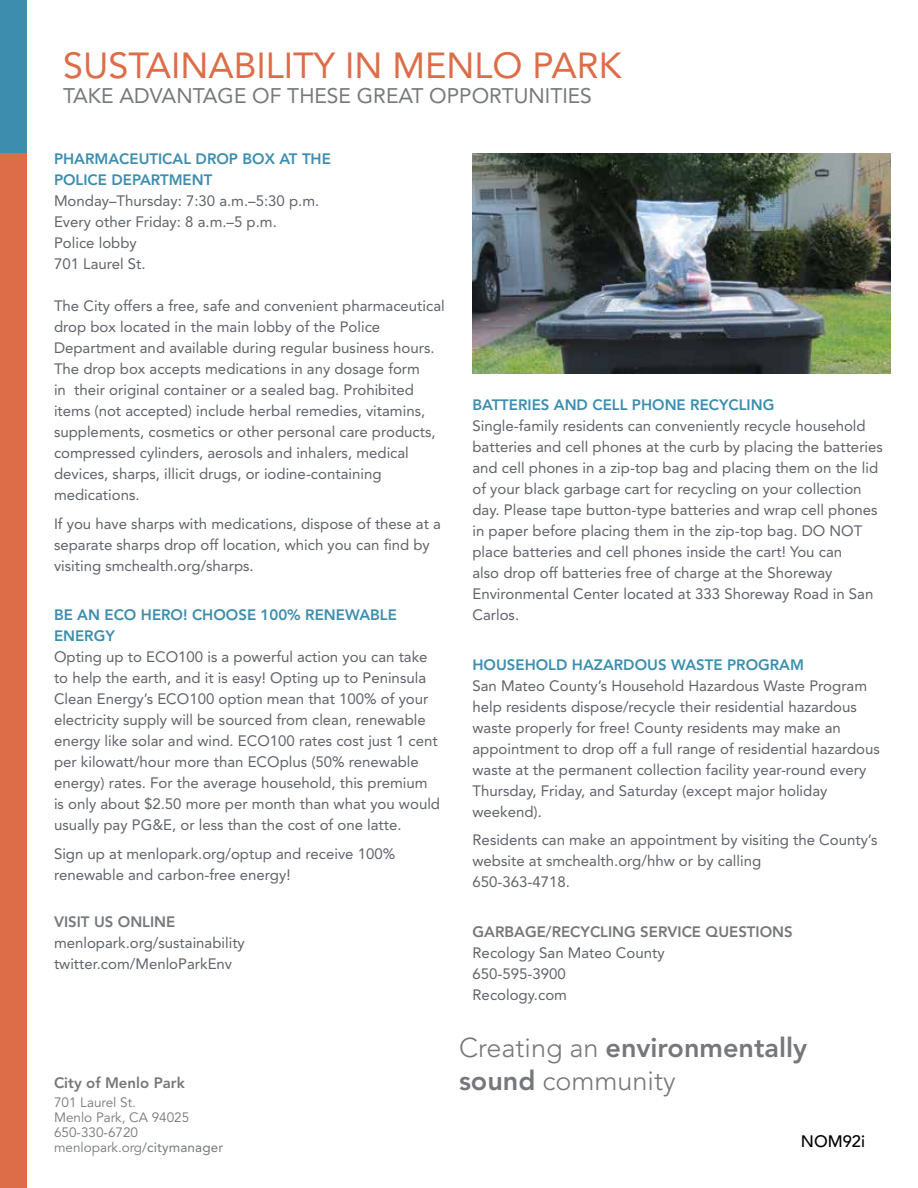
<style>
.page{position:relative;width:918px;height:1188px;background:#fff}
.page>*{position:absolute;margin:0;border:0;box-sizing:border-box;transform-origin:0 0}
.t1{font:36px "Avenir LT Std";color:#dd6d48}
.t2{font:800 27px/32.4px "Avenir LT Std";color:#76777a}
.t3{font:21px "Avenir LT Std";color:#75787c}
.t4{font:500 16.5px "Avenir";color:#000}
.t5{font:15px/21px "Avenir LT Std";color:#5f636a}
.t6{font:800 15px/21px "Avenir LT Std";color:#3d8dae}
.t7{font:800 15px "Avenir LT Std";color:#76777a}
.t8{font:800 15px "Avenir LT Std";color:#75787c}
.t9{font:13.5px/15px "Avenir LT Std";color:#76777a}
.s1{color:#75787c}
.s2{font-size:13.2px;color:#75787c}
.s3{font-weight:300}
</style>
<div class="page">
<div style="left:0;top:0;width:27px;height:165px;background:#3d8dae"></div>
<div style="left:0;top:153px;width:27px;height:1035px;background:#dd6d48"></div>
<img style="left:472px;top:153px;width:419px;height:221px">
<h1 class="t1" style="left:63px;top:45px;width:560px">SUSTAINABILITY IN MENLO PARK</h1>
<h3 class="t3" style="left:63px;top:84px;width:530px">TAKE ADVANTAGE OF THESE GREAT OPPORTUNITIES</h3>
<p class="t6" style="left:54px;top:149px;width:278px">PHARMACEUTICAL DROP BOX AT THE<br>POLICE DEPARTMENT</p>
<p class="t5" style="left:54px;top:191px;width:267px">Monday–Thursday: 7:30 a.m.–5:30 p.m.<br>Every other Friday: 8 a.m.–5 p.m.<br>Police lobby<br>701 Laurel St.</p>
<p class="t5" style="left:54px;top:296px;width:392px">The City offers a free, safe and convenient pharmaceutical drop box located in the main lobby of the Police Department and available during regular business hours.<br>The drop box accepts medications in any dosage form<br>in their original container or a sealed bag. Prohibited items (not accepted) include herbal remedies, vitamins, supplements, cosmetics or other personal care products, compressed cylinders, aerosols and inhalers, medical devices, sharps, illicit drugs, or iodine-containing medications.</p>
<p class="t5" style="left:54px;top:513px;width:388px">If you have sharps with medications, dispose of these at a separate sharps drop off location, which you can find by visiting smchealth.org/sharps.</p>
<p class="t6" style="left:54px;top:605px;width:344px">BE AN ECO HERO! CHOOSE 100% RENEWABLE<br>ENERGY</p>
<p class="t5" style="left:54px;top:647px;width:388px">Opting up to ECO100 is a powerful action you can take to help the earth, and it is easy! Opting up to Peninsula Clean Energy’s ECO100 option mean that 100% of your electricity supply will be sourced from clean, renewable energy like solar and wind. ECO100 rates cost just 1 cent per kilowatt/hour more than ECOplus (50% renewable energy) rates. For the average household, this premium is only about $2.50 more per month than what you would usually pay PG&amp;E, or less than the cost of one latte.</p>
<p class="t5" style="left:54px;top:843px;width:343px">Sign up at menlopark.org/optup and receive 100% renewable and carbon-free energy!</p>
<p class="t8" style="left:54px;top:913px;width:123px">VISIT US ONLINE</p>
<p class="t5" style="left:54px;top:933px;width:192px">menlopark.org/sustainability twitter.com/MenloParkEnv</p>
<p class="t7" style="left:54px;top:1074px;width:132px">City of Menlo Park</p>
<p class="t9" style="left:54px;top:1095px;width:171px">701 Laurel St.<br>Menlo Park, CA 94025<br>650-330-6720 <span class="s1">menlopark.org</span><span class="s2">/</span><span class="s1">citymanager</span></p>
<p class="t6" style="left:472px;top:394px;width:303px">BATTERIES AND CELL PHONE RECYCLING</p>
<p class="t5" style="left:472px;top:416px;width:412px">Single-family residents can conveniently recycle household batteries and cell phones at the curb by placing the batteries and cell phones in a zip-top bag and placing them on the lid of your black garbage cart for recycling on your collection day. Please tape button-type batteries and wrap cell phones in paper before placing them in the zip-top bag. DO NOT place batteries and cell phones inside the cart! You can<br>also drop off batteries free of charge at the Shoreway Environmental Center located at 333 Shoreway Road in San Carlos.</p>
<p class="t6" style="left:472px;top:654px;width:333px">HOUSEHOLD HAZARDOUS WASTE PROGRAM</p>
<p class="t5" style="left:472px;top:675px;width:409px">San Mateo County’s Household Hazardous Waste Program help residents dispose/recycle their residential hazardous waste properly for free! County residents may make an appointment to drop off a full range of residential hazardous waste at the permanent collection facility year-round every Thursday, Friday, and Saturday (except major holiday weekend).</p>
<p class="t5" style="left:472px;top:830px;width:406px">Residents can make an appointment by visiting the County’s website at smchealth.org/hhw or by calling<br>650-363-4718.</p>
<p class="t7" style="left:472px;top:923px;width:322px">GARBAGE/RECYCLING SERVICE QUESTIONS</p>
<p class="t5" style="left:472px;top:942px;width:194px">Recology San Mateo County<br>650-595-3900<br>Recology.com</p>
<h2 class="t2" style="left:459px;top:1032px;width:350px"><span class="s3">Creating an</span> environmentally sound <span class="s3">community</span></h2>
<p class="t4" style="left:801px;top:1131px;width:66px">NOM92i</p>
</div>
